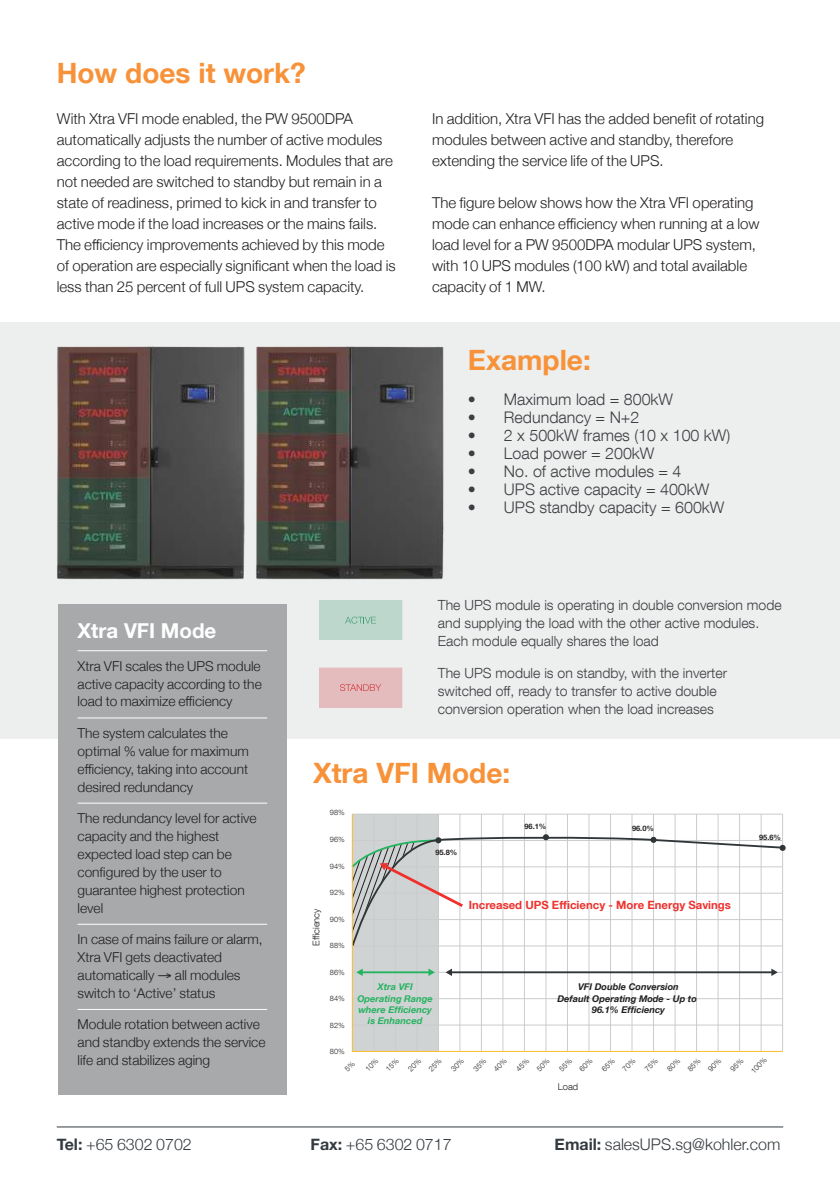
<style>
.page{position:relative;width:840px;height:1191px;background:#fff}
.page>*{position:absolute;margin:0;border:0;box-sizing:border-box;transform-origin:0 0}
.t1{font:700 28px "Helvetica Neue LT Com";color:#f79239}
.t2{font:700 20.6px "Helvetica Neue LT Com";color:#fff}
.t3{font:300 16px "Helvetica Neue LT Com";color:#3b3e41}
.t4{font:300 16px "Helvetica Neue";color:#343a3f}
.t5{font:300 15px/21px "Helvetica Neue";color:#221f1f}
.t6{font:300 14px/18px "Helvetica Neue LT Com";color:#3b3e41}
.t7{font:300 13.6px/18px "Helvetica Neue";color:#221f1f}
.t8{font:700 11.4px "Helvetica Neue LT Com";color:#ee312d}
.t9{font:300 10.6px "Helvetica Neue LT Com";color:#221f1f}
.t10{font:300 9.4px "Helvetica Neue LT Com";color:#221f1f}
.t11{font:italic 700 9.2px/11.2px "Helvetica Neue LT Com";color:#221f1f;text-align:center}
.t12{font:italic 700 9.2px/11.2px "Helvetica Neue LT Com";color:#24b35f;text-align:center}
.t13{font:300 7.4px/14.4px "Helvetica Neue LT Com";color:#221f1f}
.t14{font:700 7.4px "Helvetica Neue LT Com";color:#221f1f}
.s1{font-weight:700}
</style>
<div class="page">
<div style="left:0;top:322px;width:839px;height:416px;background:#edeeee"></div>
<img style="left:57px;top:346px;width:387px;height:234px">
<div style="left:58px;top:604px;width:228px;height:490px;background:#a7a9ab"></div>
<hr style="left:77px;top:650px;width:190px;height:1px;background:#fff">
<hr style="left:77px;top:717px;width:190px;height:1px;background:#fff">
<hr style="left:77px;top:802px;width:190px;height:1px;background:#fff">
<hr style="left:77px;top:923px;width:190px;height:1px;background:#fff">
<hr style="left:77px;top:1009px;width:190px;height:1px;background:#fff">
<svg style="left:351px;top:813px;width:432px;height:239px"></svg>
<svg style="left:542px;top:834px;width:6px;height:6px"></svg>
<svg style="left:650px;top:837px;width:6px;height:6px"></svg>
<svg style="left:778px;top:844px;width:7px;height:7px"></svg>
<hr style="left:361px;top:971px;width:68px;height:2px;background:#24b35f">
<svg style="left:356px;top:968px;width:6px;height:8px"></svg>
<svg style="left:428px;top:968px;width:6px;height:8px"></svg>
<hr style="left:450px;top:971px;width:322px;height:2px;background:#303638">
<svg style="left:445px;top:968px;width:7px;height:8px"></svg>
<svg style="left:771px;top:968px;width:6px;height:8px"></svg>
<svg style="left:351px;top:837px;width:115px;height:105px"></svg>
<hr style="left:57px;top:1126px;width:725px;height:1px;background:#343a3f">
<div style="left:319px;top:600px;width:82px;height:39px;background:#bdd7cc"></div>
<svg style="left:345px;top:616px;width:30px;height:7px"></svg>
<div style="left:319px;top:668px;width:82px;height:39px;background:#e4bcbd"></div>
<svg style="left:340px;top:684px;width:41px;height:7px"></svg>
<h1 class="t1" style="left:57px;top:62px;width:250px">How does it work?</h1>
<p class="t5" style="left:57px;top:107px;width:340px">With Xtra VFI mode enabled, the PW 9500DPA automatically adjusts the number of active modules according to the load requirements. Modules that are not needed are switched to standby but remain in a state of readiness, primed to kick in and transfer to active mode if the load increases or the mains fails.<br>The efficiency improvements achieved by this mode of operation are especially significant when the load is less than 25 percent of full UPS system capacity.</p>
<p class="t5" style="left:432px;top:107px;width:333px">In addition, Xtra VFI has the added benefit of rotating modules between active and standby, therefore extending the service life of the UPS.</p>
<p class="t5" style="left:432px;top:191px;width:329px">The figure below shows how the Xtra VFI operating mode can enhance efficiency when running at a low load level for a PW 9500DPA modular UPS system, with 10 UPS modules (100 kW) and total available capacity of 1 MW.</p>
<h2 class="t2" style="left:77px;top:623px;width:140px">Xtra VFI Mode</h2>
<p class="t7" style="left:77px;top:658px;width:185px;text-align:justify">Xtra VFI scales the UPS module active capacity according to the load to maximize efficiency</p>
<p class="t7" style="left:77px;top:725px;width:172px">The system calculates the optimal % value for maximum efficiency, taking into account desired redundancy</p>
<p class="t7" style="left:77px;top:810px;width:180px">The redundancy level for active capacity and the highest expected load step can be configured by the user to guarantee highest protection level</p>
<p class="t7" style="left:77px;top:929px;width:186px">In case of mains failure or alarm,<br>Xtra VFI gets deactivated automatically → all modules switch to ‘Active’ status</p>
<p class="t7" style="left:77px;top:1016px;width:189px">Module rotation between active and standby extends the service life and stabilizes aging</p>
<h1 class="t1" style="left:467px;top:350px;width:124px">Example:</h1>
<p class="t3" style="left:467px;top:393px;width:207px">• Maximum load = 800kW</p>
<p class="t3" style="left:467px;top:411px;width:173px">• Redundancy = N+2</p>
<p class="t3" style="left:467px;top:429px;width:264px">• 2 x 500kW frames (10 x 100 kW)</p>
<p class="t3" style="left:467px;top:447px;width:188px">• Load power = 200kW</p>
<p class="t3" style="left:467px;top:465px;width:215px">• No. of active modules = 4</p>
<p class="t3" style="left:467px;top:483px;width:243px">• UPS active capacity = 400kW</p>
<p class="t3" style="left:467px;top:501px;width:258px">• UPS standby capacity = 600kW</p>
<p class="t9" style="left:550px;top:499px;width:44px;rotate:-90deg">Efficiency</p>
<p class="t6" style="left:437px;top:596px;width:345px">The UPS module is operating in double conversion mode and supplying the load with the other active modules.<br>Each module equally shares the load</p>
<p class="t6" style="left:437px;top:663px;width:290px">The UPS module is on standby, with the inverter switched off, ready to transfer to active double conversion operation when the load increases</p>
<h1 class="t1" style="left:313px;top:762px;width:199px">Xtra VFI Mode:</h1>
<p class="t10" style="left:310px;top:946px;width:39px;rotate:-90deg">Efficiency</p>
<p class="t13" style="left:330px;top:806px;width:16px">98%</p>
<p class="t13" style="left:330px;top:833px;width:16px">96%</p>
<p class="t13" style="left:330px;top:859px;width:16px">94%</p>
<p class="t13" style="left:330px;top:886px;width:16px">92%</p>
<p class="t13" style="left:330px;top:912px;width:16px">90%</p>
<p class="t13" style="left:330px;top:939px;width:16px">88%</p>
<p class="t13" style="left:330px;top:965px;width:16px">86%</p>
<p class="t13" style="left:330px;top:992px;width:16px">84%</p>
<p class="t13" style="left:330px;top:1018px;width:16px">82%</p>
<p class="t13" style="left:330px;top:1044px;width:16px">80%</p>
<p class="t14" style="left:435px;top:849px;width:23px">95.8%</p>
<p class="t14" style="left:524px;top:823px;width:23px">96.1%</p>
<p class="t14" style="left:631px;top:825px;width:23px">96.0%</p>
<p class="t8" style="left:468px;top:898px;width:263px">Increased UPS Efficiency - More Energy Savings</p>
<p class="t14" style="left:758px;top:835px;width:23px">95.6%</p>
<p class="t12" style="left:357px;top:982px;width:77px">Xtra VFI<br>Operating Range where Efficiency is Enhanced</p>
<p class="t11" style="left:557px;top:982px;width:141px">VFI Double Conversion<br>Default Operating Mode - Up to<br>96.1% Efficiency</p>
<p class="t13" style="left:372px;top:1055px;width:16px;text-indent:-14px;rotate:-45deg">10%<br>15%</p>
<p class="t13" style="left:415px;top:1055px;width:16px;text-indent:-14px;rotate:-45deg">20%<br>25%</p>
<p class="t13" style="left:480px;top:1055px;width:16px;text-indent:-14px;rotate:-45deg">35%<br>40%</p>
<p class="t13" style="left:522px;top:1055px;width:16px;text-indent:-14px;rotate:-45deg">45%<br>50%</p>
<p class="t13" style="left:565px;top:1055px;width:16px;text-indent:-14px;rotate:-45deg">55%<br>60%</p>
<p class="t13" style="left:608px;top:1055px;width:16px;text-indent:-14px;rotate:-45deg">65%<br>70%</p>
<p class="t13" style="left:735px;top:1056px;width:21px;line-height:15.8px;text-indent:-13px;rotate:-45deg">95%<br>100%</p>
<p class="t10" style="left:557px;top:1083px;width:22px">Load</p>
<p class="t4" style="left:57px;top:1131px;width:136px"><span class="s1">Tel:</span> +65 6302 0702</p>
<p class="t4" style="left:310px;top:1131px;width:142px"><span class="s1">Fax:</span> +65 6302 0717</p>
<p class="t4" style="left:554px;top:1131px;width:227px"><span class="s1">Email:</span> salesUPS.sg@kohler.com</p>
</div>
